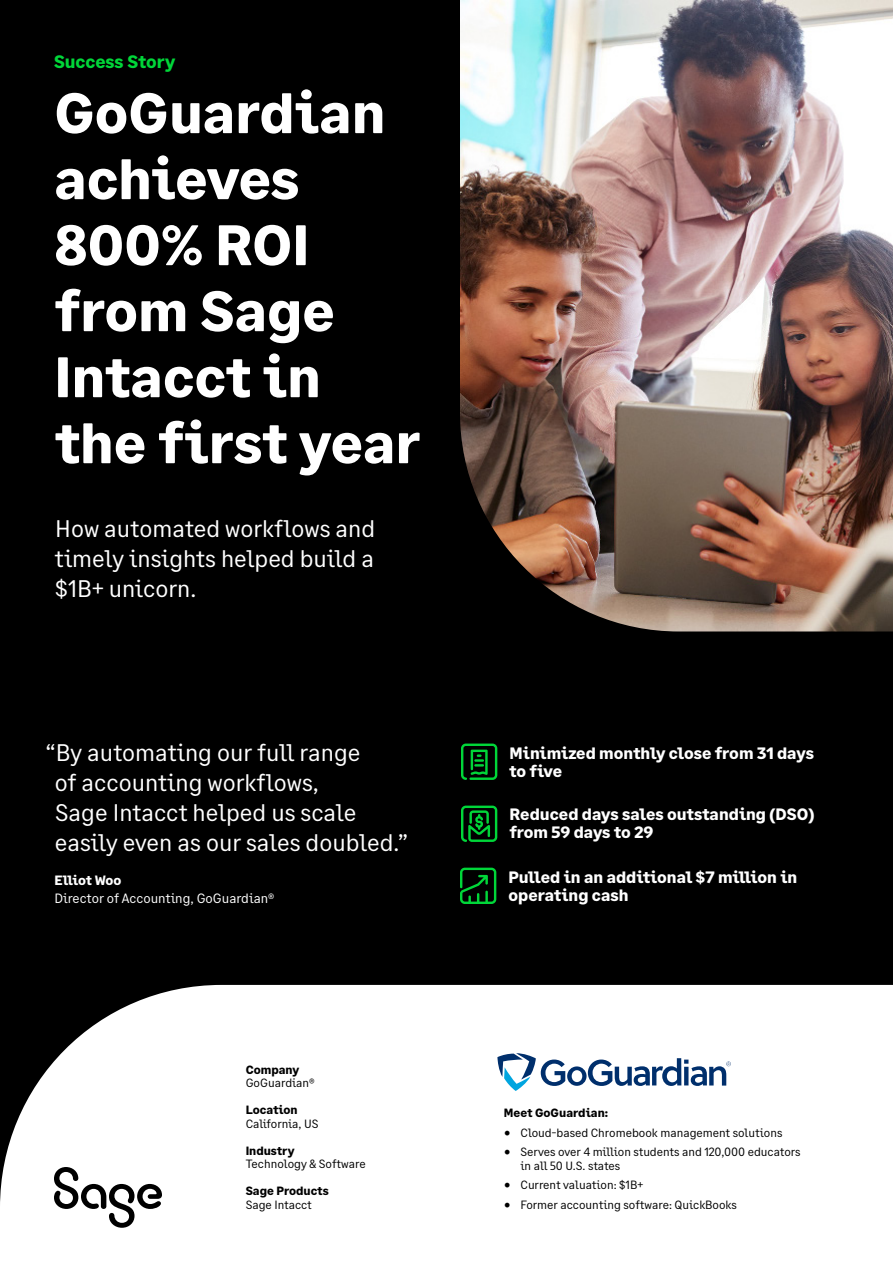
<style>
.page{position:relative;width:893px;height:1263px;background:#000}
.page>*{position:absolute;margin:0;border:0;box-sizing:border-box;transform-origin:0 0}
.t1{font:700 57px/66px "Sage Text";color:#fff}
.t2{font:24px/30px "Sage Text";color:#fff;text-align:justify}
.t3{font:700 18px "Sage Text";color:#00d639}
.t4{font:700 16.5px/18px "Sage Text";color:#fff}
.t5{font:13.5px "Sage Text";color:#fff}
.t6{font:700 13.5px "Sage Text";letter-spacing:-.01em;color:#fff}
.t7{font:12px/13.5px "Sage Text";color:#000}
.t8{font:700 12px "Sage Text";color:#000}
.s1{font-family:"Minion Pro";font-size:18px}
</style>
<div class="page">
<div style="left:0;top:985px;width:893px;height:278px;background:#fff"></div>
<img style="left:460px;top:0;width:433px;height:631px">
<svg style="left:497px;top:1053px;width:234px;height:38px;background:#b5c5d6"></svg>
<svg style="left:460px;top:868px;width:36px;height:36px"></svg>
<svg style="left:461px;top:743px;width:36px;height:37px"></svg>
<svg style="left:461px;top:806px;width:36px;height:36px"></svg>
<svg style="left:54px;top:1167px;width:108px;height:61px"></svg>
<h3 class="t3" style="left:54px;top:51px;width:123px">Success Story</h3>
<h1 class="t1" style="left:54px;top:81px;width:368px">GoGuardian achieves<br>800% ROI from Sage<br>Intacct in the first year</h1>
<h2 class="t2" style="left:55px;top:514px;width:322px">How automated workflows and timely insights helped build a $1B+ unicorn.</h2>
<h2 class="t2" style="left:55px;top:738px;width:355px;text-align:left;text-indent:-9px">“By automating our full range<br>of accounting workflows,<br>Sage Intacct helped us scale easily even as our sales doubled.”</h2>
<p class="t6" style="left:54px;top:872px;width:69px">Elliot Woo</p>
<p class="t5" style="left:54px;top:890px;width:222px">Director of Accounting, GoGuardian®</p>
<p class="t8" style="left:246px;top:1062px;width:55px">Company</p>
<p class="t7" style="left:246px;top:1077px;width:71px">GoGuardian®</p>
<p class="t8" style="left:246px;top:1103px;width:54px">Location</p>
<p class="t7" style="left:246px;top:1117px;width:74px">California, US</p>
<p class="t8" style="left:246px;top:1143px;width:50px">Industry</p>
<p class="t7" style="left:246px;top:1158px;width:122px">Technology &amp; Software</p>
<p class="t8" style="left:246px;top:1184px;width:84px">Sage Products</p>
<p class="t7" style="left:246px;top:1198px;width:68px">Sage Intacct</p>
<h3 class="t4" style="left:509px;top:745px;width:306px">Minimized monthly close from 31 days to five</h3>
<h3 class="t4" style="left:509px;top:806px;width:306px">Reduced days sales outstanding (DSO) from 59 days to 29</h3>
<h3 class="t4" style="left:508px;top:869px;width:290px">Pulled in an additional $7 million in operating cash</h3>
<p class="t8" style="left:504px;top:1106px;width:106px">Meet GoGuardian:</p>
<p class="t7" style="left:504px;top:1126px;width:280px"><span class="s1">•</span> Cloud-based Chromebook management solutions</p>
<p class="t7" style="left:520px;top:1146px;width:282px;text-indent:-16px"><span class="s1">•</span> Serves over 4 million students and 120,000 educators in all 50 U.S. states</p>
<p class="t7" style="left:504px;top:1179px;width:141px"><span class="s1">•</span> Current valuation: $1B+</p>
<p class="t7" style="left:504px;top:1198px;width:234px"><span class="s1">•</span> Former accounting software: QuickBooks</p>
</div>
